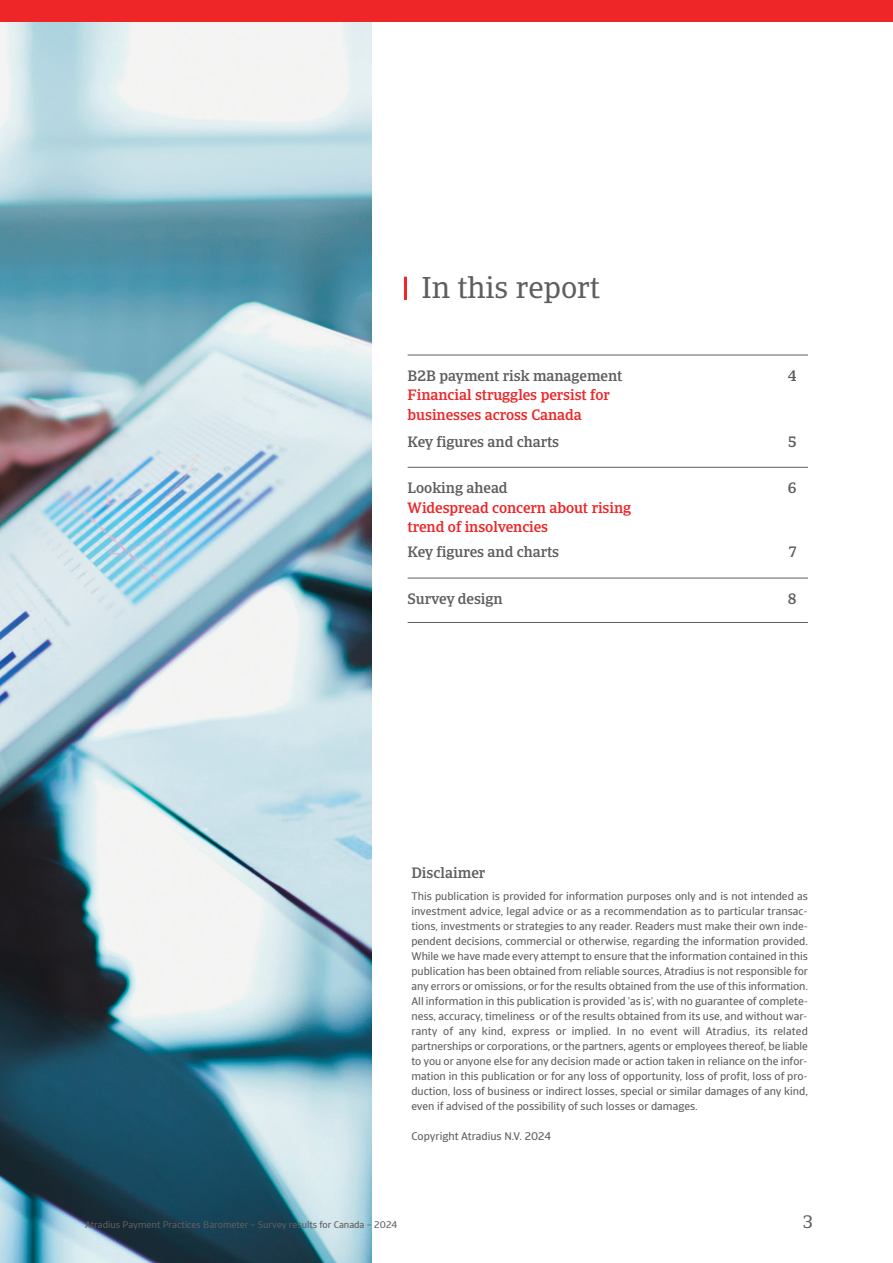
<style>
.page{position:relative;width:893px;height:1263px;background:#fff}
.page>*{position:absolute;margin:0;border:0;box-sizing:border-box;transform-origin:0 0}
.t1{font:30px "GCO";color:#5d5e60}
.t2{font:18px "GCO";color:#5d5e60}
.t3{font:500 15px "GCO";letter-spacing:-.005em;color:#5d5e60}
.t4{font:500 15px/19.5px "GCO";letter-spacing:-.005em;color:#ee2628}
.t5{font:11.25px/15px "GCO Sans";color:#5d5e60;text-align:justify}
.t6{font:9.75px "GCO Sans";color:#5d5e60}
</style>
<div class="page">
<img style="left:0;top:21px;width:371px;height:1242px">
<div style="left:0;top:0;width:893px;height:21px;background:#ee2628"></div>
<hr style="left:408px;top:355px;width:400px;height:1px;background:#5d5e60">
<hr style="left:408px;top:467px;width:400px;height:1px;background:#5d5e60">
<hr style="left:408px;top:578px;width:400px;height:1px;background:#5d5e60">
<hr style="left:408px;top:622px;width:400px;height:1px;background:#5d5e60">
<hr style="left:404px;top:277px;width:3px;height:23px;background:#ee2628">
<h1 class="t1" style="left:421px;top:276px;width:180px">In this report</h1>
<h3 class="t3" style="left:408px;top:370px;width:216px">B2B payment risk management</h3>
<h3 class="t3" style="left:788px;top:370px;width:10px">4</h3>
<h3 class="t4" style="left:408px;top:386px;width:204px">Financial struggles persist for businesses across Canada</h3>
<h3 class="t3" style="left:408px;top:436px;width:153px">Key figures and charts</h3>
<h3 class="t3" style="left:788px;top:436px;width:10px">5</h3>
<h3 class="t3" style="left:408px;top:482px;width:102px">Looking ahead</h3>
<h3 class="t3" style="left:788px;top:482px;width:10px">6</h3>
<h3 class="t4" style="left:408px;top:499px;width:225px">Widespread concern about rising trend of insolvencies</h3>
<h3 class="t3" style="left:408px;top:546px;width:153px">Key figures and charts</h3>
<h3 class="t3" style="left:789px;top:546px;width:9px">7</h3>
<h3 class="t3" style="left:408px;top:593px;width:97px">Survey design</h3>
<h3 class="t3" style="left:788px;top:593px;width:10px">8</h3>
<h3 class="t3" style="left:411px;top:867px;width:75px">Disclaimer</h3>
<p class="t5" style="left:411px;top:890px;width:398px">This publication is provided for information purposes only and is not intended as investment advice, legal advice or as a recommendation as to particular transac&shy;tions, investments or strategies to any reader. Readers must make their own inde&shy;pendent decisions, commercial or otherwise, regarding the information provided.<br>While we have made every attempt to ensure that the information contained in this publication has been obtained from reliable sources, Atradius is not responsible for any errors or omissions, or for the results obtained from the use of this information.<br>All information in this publication is provided ’as is’, with no guarantee of complete&shy;ness, accuracy, timeliness or of the results obtained from its use, and without war&shy;ranty of any kind, express or implied. In no event will Atradius, its related partnerships or corporations, or the partners, agents or employees thereof, be liable to you or anyone else for any decision made or action taken in reliance on the infor&shy;mation in this publication or for any loss of opportunity, loss of profit, loss of pro&shy;duction, loss of business or indirect losses, special or similar damages of any kind, even if advised of the possibility of such losses or damages.</p>
<p class="t5" style="left:411px;top:1130px;width:141px">Copyright Atradius N.V. 2024</p>
<p class="t6" style="left:85px;top:1220px;width:314px">Atradius Payment Practices Barometer – Survey results for Canada – 2024</p>
<h2 class="t2" style="left:803px;top:1215px;width:12px">3</h2>
</div>
